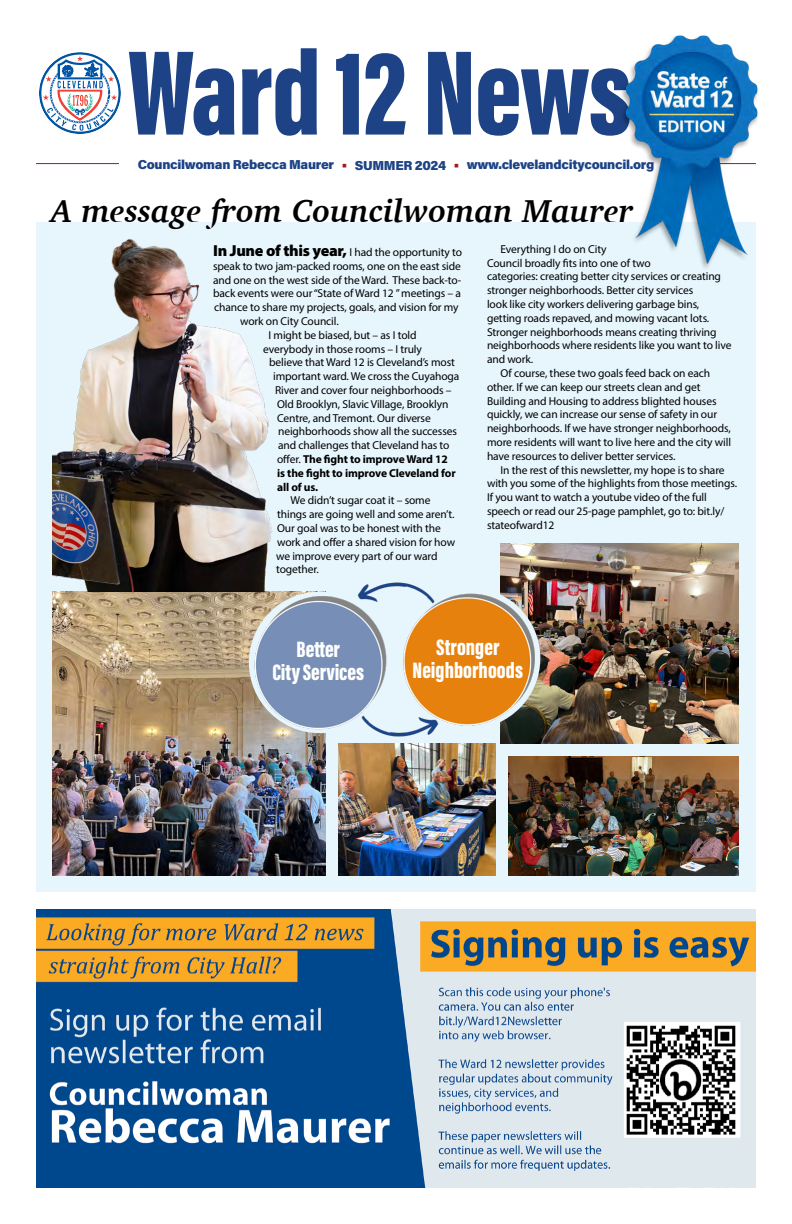
<style>
.page{position:relative;width:792px;height:1224px;background:#fff}
.page>*{position:absolute;margin:0;border:0;box-sizing:border-box;transform-origin:0 0}
.t1{font:124px "Acumin Variable Concept";letter-spacing:-.01em;color:#1d4386}
.t2{font:italic 700 32.4px "Charter";color:#000}
.t3{font:23px/23px "Acumin Variable Concept";color:#fff;text-align:center}
.t4{font:13px "Acumin Variable Concept";letter-spacing:-.02em;color:#1d4386}
.t5{font:11.5px/13.8px "Myriad Pro";letter-spacing:-.01em;color:#000}
.t6{font:700 11.5px "Myriad Pro";letter-spacing:-.01em;color:#000}
.s1{color:#aa161b}
.s2{font-weight:900;font-size:16px}
.s3{font-weight:400}
</style>
<div class="page">
<div style="left:36px;top:222px;width:720px;height:669px;background:#e7f6fd"></div>
<hr style="left:36px;top:163px;width:720px;height:1px;background:#aa161b">
<div style="left:119px;top:155px;width:554px;height:22px;background:#fff"></div>
<svg style="left:39px;top:52px;width:82px;height:82px"></svg>
<div style="left:619px;top:35px;width:141px;height:237px;background:#000;opacity:.36"></div>
<img style="left:626px;top:35px;width:131px;height:229px">
<img style="left:36px;top:910px;width:720px;height:278px">
<img style="left:53px;top:592px;width:272px;height:284px">
<img style="left:500px;top:544px;width:239px;height:199px">
<img style="left:338px;top:752px;width:157px;height:124px">
<img style="left:508px;top:756px;width:231px;height:120px">
<img style="left:245px;top:576px;width:302px;height:176px">
<img style="left:53px;top:239px;width:224px;height:353px">
<h1 class="t1" style="left:128px;top:6px;width:506px">Ward 12 News</h1>
<p class="t4" style="left:138px;top:155px;width:518px">Councilwoman Rebecca Maurer <span class="s1">•</span> SUMMER 2024 <span class="s1">•</span> www.clevelandcitycouncil.org</p>
<h2 class="t2" style="left:51px;top:183px;width:584px">A message from Councilwoman Maurer</h2>
<p class="t5" style="left:213px;top:245px;width:250px"><span class="s2">In June of this year,</span> I had the opportunity to</p>
<p class="t5" style="left:213px;top:259px;width:249px">speak to two jam-packed rooms, one on the east side</p>
<p class="t5" style="left:213px;top:273px;width:250px">and one on the west side of the Ward. These back-to-</p>
<p class="t5" style="left:213px;top:287px;width:250px">back events were our “State of Ward 12 ” meetings – a</p>
<p class="t5" style="left:214px;top:300px;width:246px">chance to share my projects, goals, and vision for my</p>
<p class="t5" style="left:240px;top:314px;width:100px">work on City Council.</p>
<p class="t5" style="left:269px;top:328px;width:149px">I might be biased, but – as I told</p>
<p class="t5" style="left:263px;top:342px;width:160px">everybody in those rooms – I truly</p>
<p class="t5" style="left:269px;top:356px;width:187px">believe that Ward 12 is Cleveland’s most</p>
<p class="t5" style="left:273px;top:369px;width:188px">important ward. We cross the Cuyahoga</p>
<p class="t5" style="left:275px;top:383px;width:178px">River and cover four neighborhoods –</p>
<p class="t5" style="left:277px;top:397px;width:173px">Old Brooklyn, Slavic Village, Brooklyn</p>
<p class="t5" style="left:277px;top:411px;width:155px">Centre, and Tremont. Our diverse</p>
<p class="t5" style="left:278px;top:425px;width:180px">neighborhoods show all the successes</p>
<p class="t5" style="left:278px;top:438px;width:173px">and challenges that Cleveland has to</p>
<p class="t6" style="left:277px;top:452px;width:172px"><span class="s3">offer.</span> The fight to improve Ward 12</p>
<p class="t6" style="left:277px;top:466px;width:180px">is the fight to improve Cleveland for</p>
<p class="t6" style="left:277px;top:479px;width:43px">all of us.</p>
<p class="t5" style="left:276px;top:494px;width:181px;text-indent:15px">We didn’t sugar coat it – some things are going well and some aren’t.<br>Our goal was to be honest with the work and offer a shared vision for how we improve every part of our ward together.</p>
<p class="t5" style="left:501px;top:242px;width:108px">Everything I do on City</p>
<p class="t5" style="left:487px;top:256px;width:165px">Council broadly fits into one of two</p>
<p class="t5" style="left:487px;top:269px;width:236px">categories: creating better city services or creating</p>
<p class="t5" style="left:487px;top:283px;width:208px">stronger neighborhoods. Better city services</p>
<p class="t5" style="left:487px;top:297px;width:214px">look like city workers delivering garbage bins,</p>
<p class="t5" style="left:487px;top:311px;width:224px">getting roads repaved, and mowing vacant lots.</p>
<p class="t5" style="left:487px;top:325px;width:231px">Stronger neighborhoods means creating thriving</p>
<p class="t5" style="left:487px;top:338px;width:246px">neighborhoods where residents like you want to live</p>
<p class="t5" style="left:487px;top:352px;width:48px">and work.</p>
<p class="t5" style="left:501px;top:366px;width:211px">Of course, these two goals feed back on each</p>
<p class="t5" style="left:487px;top:380px;width:215px">other. If we can keep our streets clean and get</p>
<p class="t5" style="left:487px;top:394px;width:231px">Building and Housing to address blighted houses</p>
<p class="t5" style="left:487px;top:407px;width:232px">quickly, we can increase our sense of safety in our</p>
<p class="t5" style="left:487px;top:421px;width:245px">neighborhoods. If we have stronger neighborhoods,</p>
<p class="t5" style="left:487px;top:435px;width:246px">more residents will want to live here and the city will</p>
<p class="t5" style="left:487px;top:449px;width:190px">have resources to deliver better services.</p>
<p class="t5" style="left:501px;top:463px;width:226px">In the rest of this newsletter, my hope is to share</p>
<p class="t5" style="left:487px;top:476px;width:252px">with you some of the highlights from those meetings.</p>
<p class="t5" style="left:487px;top:490px;width:221px">If you want to watch a youtube video of the full</p>
<p class="t5" style="left:487px;top:504px;width:239px">speech or read our 25-page pamphlet, go to: bit.ly/</p>
<p class="t5" style="left:487px;top:518px;width:69px">stateofward12</p>
<h3 class="t3" style="left:272px;top:637px;width:93px">Better<br>City Services</h3>
<h3 class="t3" style="left:413px;top:634px;width:112px">Stronger<br>Neighborhoods</h3>
</div>
